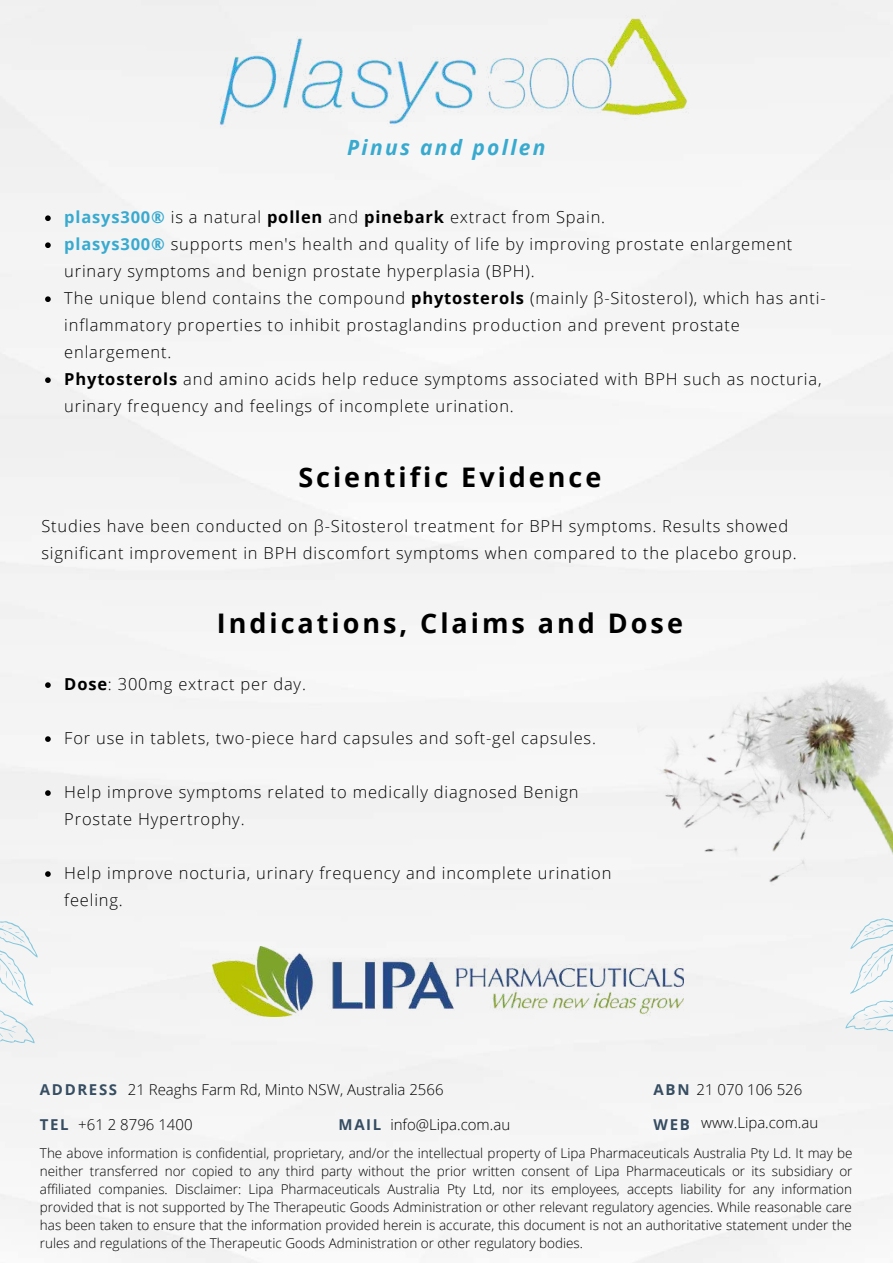
<style>
.page{position:relative;width:893px;height:1264px;background:#fff}
.page>*{position:absolute;margin:0;border:0;box-sizing:border-box;transform-origin:0 0}
.t1{font:700 27px "Open Sans";letter-spacing:.11em;color:#000}
.t2{font:italic 700 21px "Open Sans";letter-spacing:.11em;color:#38aacf}
.t3{font:300 16.5px/27px "Open Sans";letter-spacing:.05em;color:#000}
.t4{font:300 15px "Open Sans";color:#000}
.t5{font:300 13.5px/18px "Open Sans";color:#000;text-align:justify}
.s1{font-weight:700;color:#38aacf}
.s2{font-weight:700}
.s3{font-weight:700;color:#364d62}
</style>
<div class="page">
<div style="left:0;top:0;width:892px;height:1262px;background:#f4f4f4"></div>
<img style="left:191px;top:8px;width:510px;height:123px">
<img style="left:212px;top:946px;width:471px;height:70px">
<div style="left:805px;top:865px;width:88px;height:233px;background:#f4f4f4"></div>
<img style="left:631px;top:646px;width:261px;height:284px">
<svg style="left:45px;top:215px;width:6px;height:6px"></svg>
<svg style="left:45px;top:242px;width:6px;height:6px"></svg>
<svg style="left:45px;top:296px;width:6px;height:6px"></svg>
<svg style="left:45px;top:377px;width:6px;height:6px"></svg>
<svg style="left:45px;top:682px;width:6px;height:6px"></svg>
<svg style="left:45px;top:736px;width:6px;height:6px"></svg>
<svg style="left:45px;top:790px;width:6px;height:6px"></svg>
<div style="left:0;top:858px;width:89px;height:257px;background:#f3f3f3"></div>
<p class="t2" style="left:347px;top:133px;width:200px">Pinus and pollen</p>
<p class="t3" style="left:64px;top:203px;width:762px"><span class="s1">plasys300®</span> is a natural <span class="s2">pollen</span> and <span class="s2">pinebark</span> extract from Spain.<br><span class="s1">plasys300®</span> supports men's health and quality of life by improving prostate enlargement urinary symptoms and benign prostate hyperplasia (BPH).<br>The unique blend contains the compound <span class="s2">phytosterols</span> (mainly β-Sitosterol), which has anti&shy;inflammatory properties to inhibit prostaglandins production and prevent prostate enlargement.<br><span class="s2">Phytosterols</span> and amino acids help reduce symptoms associated with BPH such as nocturia, urinary frequency and feelings of incomplete urination.</p>
<h1 class="t1" style="left:298px;top:458px;width:304px">Scientific Evidence</h1>
<p class="t3" style="left:41px;top:512px;width:756px">Studies have been conducted on β-Sitosterol treatment for BPH symptoms. Results showed significant improvement in BPH discomfort symptoms when compared to the placebo group.</p>
<h1 class="t1" style="left:217px;top:604px;width:467px">Indications, Claims and Dose</h1>
<p class="t3" style="left:64px;top:670px;width:243px"><span class="s2">Dose</span>: 300mg extract per day.</p>
<p class="t3" style="left:64px;top:724px;width:533px">For use in tablets, two-piece hard capsules and soft-gel capsules.</p>
<p class="t3" style="left:64px;top:778px;width:515px">Help improve symptoms related to medically diagnosed Benign<br>Prostate Hypertrophy.</p>
<p class="t3" style="left:64px;top:859px;width:548px">Help improve nocturia, urinary frequency and incomplete urination feeling.</p>
<p class="t4" style="left:40px;top:1079px;width:405px"><span class="s3">ADDRESS</span> 21 Reaghs Farm Rd, Minto NSW, Australia 2566</p>
<p class="t4" style="left:653px;top:1079px;width:150px"><span class="s3">ABN</span> 21 070 106 526</p>
<p class="t4" style="left:40px;top:1113px;width:154px"><span class="s3">TEL</span> +61 2 8796 1400</p>
<p class="t4" style="left:338px;top:1113px;width:173px"><span class="s3">MAIL</span> info@Lipa.com.au</p>
<p class="t4" style="left:653px;top:1111px;width:166px"><span class="s3">WEB</span> www.Lipa.com.au</p>
<p class="t5" style="left:40px;top:1143px;width:814px">The above information is confidential, proprietary, and/or the intellectual property of Lipa Pharmaceuticals Australia Pty Ld. It may be neither transferred nor copied to any third party without the prior written consent of Lipa Pharmaceuticals or its subsidiary or affiliated companies. Disclaimer: Lipa Pharmaceuticals Australia Pty Ltd, nor its employees, accepts liability for any information provided that is not supported by The Therapeutic Goods Administration or other relevant regulatory agencies. While reasonable care has been taken to ensure that the information provided herein is accurate, this document is not an authoritative statement under the rules and regulations of the Therapeutic Goods Administration or other regulatory bodies.</p>
</div>
